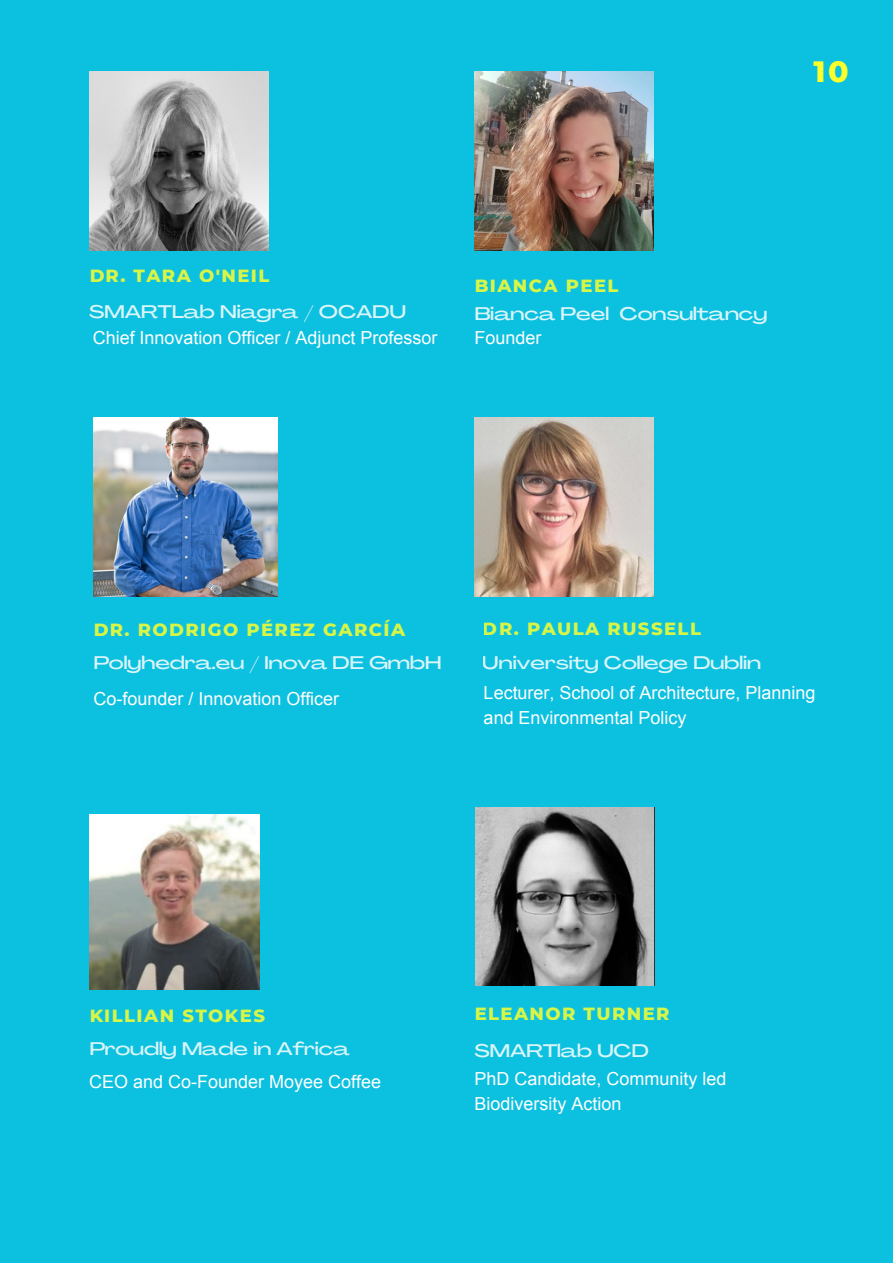
<style>
.page{position:relative;width:893px;height:1264px;background:#fff}
.page>*{position:absolute;margin:0;border:0;box-sizing:border-box;transform-origin:0 0}
.t1{font:800 30px "Montserrat";color:#fbff2c}
.t2{font:18px/24.8px "Arial";color:#fff}
.t3{font:500 18px "Agrandir Grand";color:#fff}
.t4{font:800 18px "Montserrat";letter-spacing:.08em;color:#fbff2c}
</style>
<div class="page">
<div style="left:0;top:0;width:892px;height:1262px;background:#0cc0df"></div>
<img style="left:93px;top:417px;width:185px;height:179px">
<img style="left:474px;top:71px;width:179px;height:179px">
<img style="left:89px;top:71px;width:179px;height:179px">
<img style="left:474px;top:417px;width:179px;height:179px">
<img style="left:89px;top:814px;width:170px;height:175px">
<img style="left:475px;top:807px;width:179px;height:178px">
<p class="t1" style="left:813px;top:53px;width:37px">10</p>
<p class="t4" style="left:89px;top:264px;width:182px">DR. TARA O'NEIL</p>
<p class="t3" style="left:89px;top:305px;width:318px">SMARTLab Niagra / OCADU</p>
<p class="t2" style="left:93px;top:325px;width:346px">Chief Innovation Officer / Adjunct Professor</p>
<p class="t4" style="left:474px;top:275px;width:145px">BIANCA PEEL</p>
<p class="t2" style="left:474px;top:325px;width:68px">Founder</p>
<p class="t3" style="left:474px;top:307px;width:294px">Bianca Peel Consultancy</p>
<p class="t4" style="left:93px;top:618px;width:313px">DR. RODRIGO PÉREZ GARCÍA</p>
<p class="t4" style="left:482px;top:617px;width:220px">DR. PAULA RUSSELL</p>
<p class="t3" style="left:93px;top:655px;width:349px">Polyhedra.eu / Inova DE GmbH</p>
<p class="t3" style="left:482px;top:655px;width:280px">University College Dublin</p>
<p class="t2" style="left:93px;top:686px;width:247px">Co-founder / Innovation Officer</p>
<p class="t2" style="left:483px;top:680px;width:333px">Lecturer, School of Architecture, Planning and Environmental Policy</p>
<p class="t4" style="left:89px;top:1004px;width:177px">KILLIAN STOKES</p>
<p class="t3" style="left:89px;top:1041px;width:262px">Proudly Made in Africa</p>
<p class="t2" style="left:89px;top:1069px;width:293px">CEO and Co-Founder Moyee Coffee</p>
<p class="t4" style="left:474px;top:1002px;width:196px">ELEANOR TURNER</p>
<p class="t3" style="left:474px;top:1043px;width:176px">SMARTlab UCD</p>
<p class="t2" style="left:474px;top:1066px;width:253px">PhD Candidate, Community led<br>Biodiversity Action</p>
</div>
